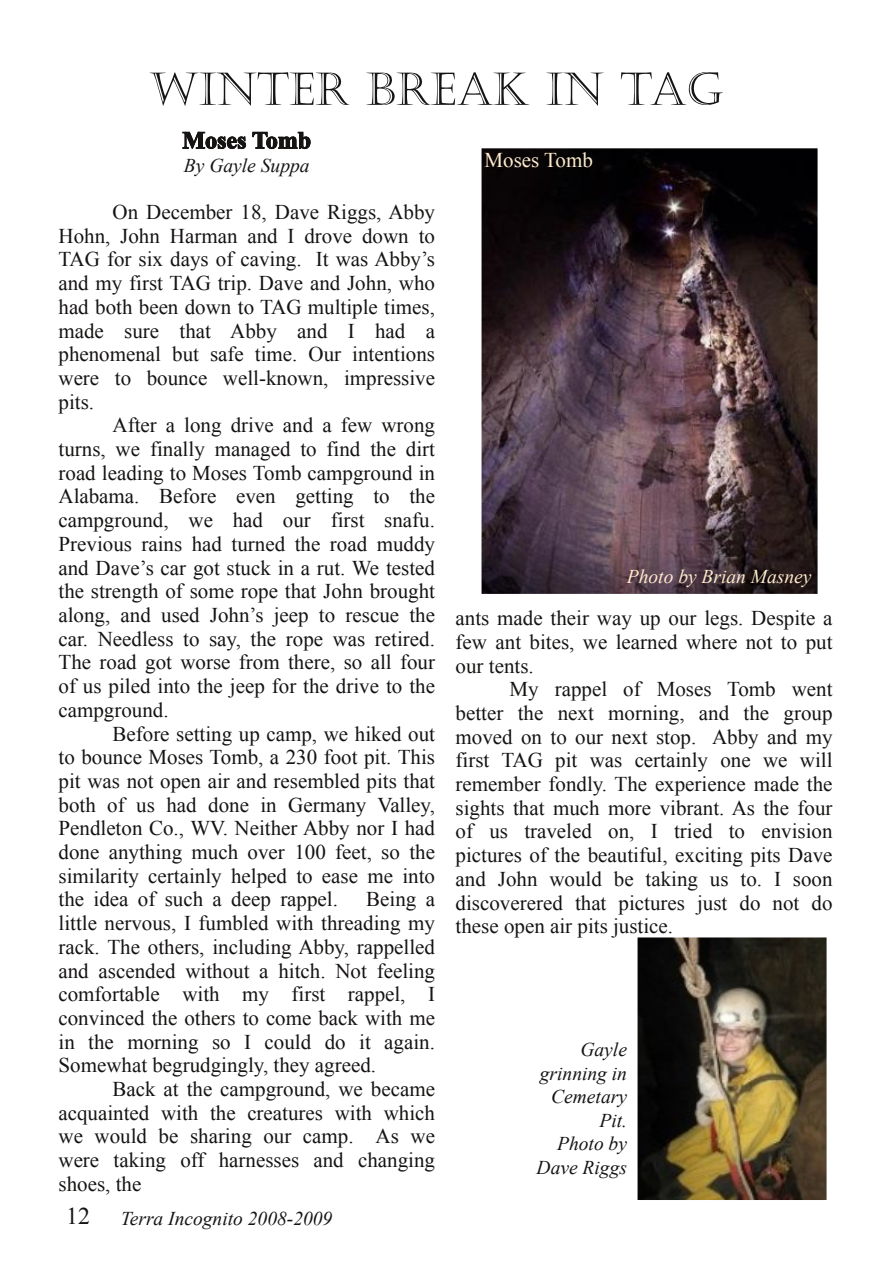
<style>
.page{position:relative;width:893px;height:1263px;background:#fff}
.page>*{position:absolute;margin:0;border:0;box-sizing:border-box;transform-origin:0 0}
.t1{font:24px "Times New Roman";color:#161413}
.t2{font:21px/23.7px "Times New Roman";color:#161413;text-align:justify}
.t3{font:21px "Times New Roman";color:#ffebcd}
.t4{font:italic 19.5px/23.4px "Times New Roman";color:#161413;text-align:right}
.t5{font:italic 19.5px "Times New Roman";color:#ffebcd}
</style>
<div class="page">
<svg style="left:183px;top:132px;width:63px;height:17px"></svg>
<svg style="left:253px;top:132px;width:57px;height:17px"></svg>
<svg style="left:150px;top:72px;width:200px;height:34px"></svg>
<svg style="left:366px;top:72px;width:163px;height:33px"></svg>
<svg style="left:546px;top:73px;width:57px;height:33px"></svg>
<svg style="left:621px;top:72px;width:102px;height:33px"></svg>
<img style="left:482px;top:148px;width:336px;height:446px">
<img style="left:638px;top:937px;width:188px;height:263px">
<p class="t4" style="left:184px;top:153px;width:127px">By Gayle Suppa</p>
<p class="t2" style="left:58px;top:200px;width:378px;text-indent:54px">On December 18, Dave Riggs, Abby Hohn, John Harman and I drove down to TAG for six days of caving. It was Abby’s and my first TAG trip. Dave and John, who had both been down to TAG multiple times, made sure that Abby and I had a phenomenal but safe time. Our intentions were to bounce well-known, impressive pits.</p>
<p class="t2" style="left:58px;top:413px;width:378px;text-indent:54px">After a long drive and a few wrong turns, we finally managed to find the dirt road leading to Moses Tomb campground in Alabama. Before even getting to the campground, we had our first snafu.<br>Previous rains had turned the road muddy and Dave’s car got stuck in a rut. We tested the strength of some rope that John brought along, and used John’s jeep to rescue the car. Needless to say, the rope was retired.<br>The road got worse from there, so all four of us piled into the jeep for the drive to the campground.</p>
<p class="t2" style="left:58px;top:721px;width:378px;text-indent:54px">Before setting up camp, we hiked out to bounce Moses Tomb, a 230 foot pit. This pit was not open air and resembled pits that both of us had done in Germany Valley, Pendleton Co., WV. Neither Abby nor I had done anything much over 100 feet, so the similarity certainly helped to ease me into the idea of such a deep rappel.</p>
<p class="t2" style="left:58px;top:887px;width:378px;text-indent:308px">Being a little nervous, I fumbled with threading my rack. The others, including Abby, rappelled and ascended without a hitch. Not feeling comfortable with my first rappel, I convinced the others to come back with me in the morning so I could do it again.<br>Somewhat begrudgingly, they agreed.</p>
<p class="t2" style="left:58px;top:1077px;width:378px;text-indent:54px">Back at the campground, we became acquainted with the creatures with which we would be sharing our camp. As we were taking off harnesses and changing shoes, the</p>
<p class="t1" style="left:66px;top:1202px;width:25px">12</p>
<p class="t4" style="left:121px;top:1207px;width:213px">Terra Incognito 2008-2009</p>
<p class="t3" style="left:484px;top:149px;width:110px">Moses Tomb</p>
<p class="t5" style="left:627px;top:566px;width:186px">Photo by Brian Masney</p>
<p class="t2" style="left:456px;top:606px;width:378px">ants made their way up our legs. Despite a few ant bites, we learned where not to put our tents.</p>
<p class="t2" style="left:456px;top:677px;width:378px;text-indent:54px">My rappel of Moses Tomb went better the next morning, and the group moved on to our next stop. Abby and my first TAG pit was certainly one we will remember fondly. The experience made the sights that much more vibrant. As the four of us traveled on, I tried to envision pictures of the beautiful, exciting pits Dave and John would be taking us to. I soon discoverered that pictures just do not do these open air pits justice.</p>
<p class="t4" style="left:537px;top:1038px;width:92px">Gayle grinning in<br>Cemetary<br>Pit.<br>Photo by<br>Dave Riggs</p>
</div>
